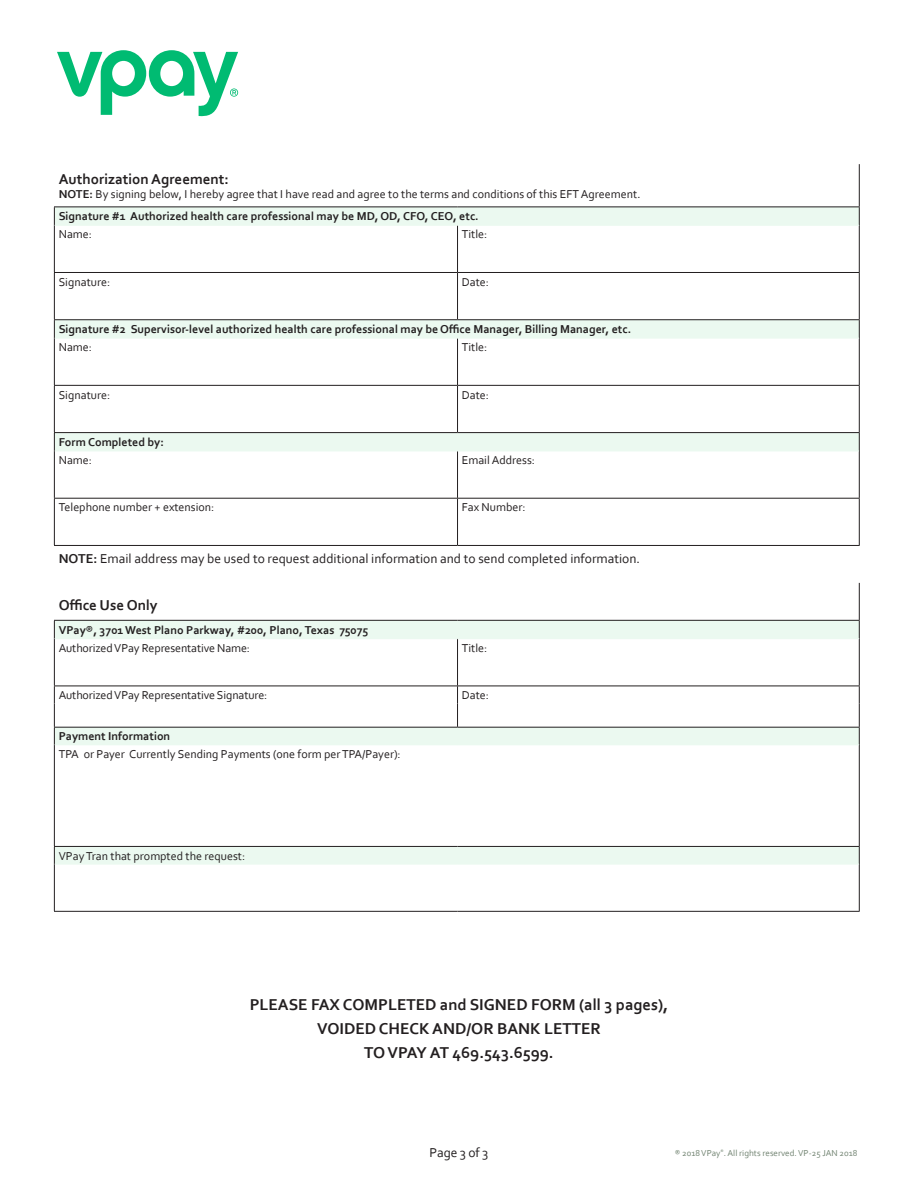
<style>
.page{position:relative;width:918px;height:1188px;background:#fff}
.page>*{position:absolute;margin:0;border:0;box-sizing:border-box;transform-origin:0 0}
.Body_copy{font:700 16.5px "Corbel";color:#231f20}
.Body_copy-2{font:700 15px "Corbel";color:#231f20}
.Body_copy-3{font:13.5px "Corbel";color:#231f20}
.Body_copy-4{font:12px "Corbel";color:#231f20}
.Body_copy-5{font:700 12px "Corbel";color:#231f20}
.t1{font:9px "Corbel";color:#728472}
.s1{font-weight:700}
</style>
<div class="page">
<svg style="left:57px;top:50px;width:181px;height:67px"></svg>
<svg style="left:54px;top:208px;width:805px;height:656px"></svg>
<svg style="left:55px;top:339px;width:804px;height:206px"></svg>
<div style="left:54px;top:727px;width:805px;height:18px;background:#ebf9f0"></div>
<hr style="left:859px;top:164px;width:1px;height:43px;background:#231f20">
<hr style="left:54px;top:207px;width:404px;height:1px;background:#231f20">
<svg style="left:54px;top:207px;width:1px;height:18px"></svg>
<hr style="left:458px;top:207px;width:402px;height:1px;background:#231f20">
<svg style="left:859px;top:207px;width:1px;height:18px"></svg>
<hr style="left:54px;top:225px;width:1px;height:47px;background:#231f20">
<hr style="left:457px;top:225px;width:1px;height:47px;background:#231f20">
<hr style="left:859px;top:225px;width:1px;height:47px;background:#231f20">
<hr style="left:54px;top:272px;width:404px;height:1px;background:#231f20">
<hr style="left:54px;top:273px;width:1px;height:46px;background:#231f20">
<hr style="left:458px;top:272px;width:402px;height:1px;background:#231f20">
<hr style="left:457px;top:273px;width:1px;height:46px;background:#231f20">
<hr style="left:859px;top:273px;width:1px;height:46px;background:#231f20">
<hr style="left:54px;top:319px;width:404px;height:1px;background:#231f20">
<svg style="left:54px;top:320px;width:1px;height:18px"></svg>
<hr style="left:458px;top:319px;width:402px;height:1px;background:#231f20">
<svg style="left:859px;top:320px;width:1px;height:18px"></svg>
<hr style="left:54px;top:338px;width:1px;height:47px;background:#231f20">
<hr style="left:457px;top:338px;width:1px;height:47px;background:#231f20">
<hr style="left:859px;top:338px;width:1px;height:47px;background:#231f20">
<hr style="left:54px;top:385px;width:404px;height:1px;background:#231f20">
<hr style="left:54px;top:386px;width:1px;height:46px;background:#231f20">
<hr style="left:458px;top:385px;width:402px;height:1px;background:#231f20">
<hr style="left:457px;top:386px;width:1px;height:46px;background:#231f20">
<hr style="left:859px;top:386px;width:1px;height:46px;background:#231f20">
<hr style="left:54px;top:432px;width:404px;height:1px;background:#231f20">
<svg style="left:54px;top:433px;width:1px;height:18px"></svg>
<hr style="left:458px;top:432px;width:402px;height:1px;background:#231f20">
<svg style="left:859px;top:433px;width:1px;height:18px"></svg>
<hr style="left:54px;top:451px;width:1px;height:47px;background:#231f20">
<hr style="left:457px;top:451px;width:1px;height:47px;background:#231f20">
<hr style="left:859px;top:451px;width:1px;height:47px;background:#231f20">
<hr style="left:54px;top:498px;width:404px;height:1px;background:#231f20">
<hr style="left:54px;top:499px;width:1px;height:46px;background:#231f20">
<hr style="left:458px;top:498px;width:402px;height:1px;background:#231f20">
<hr style="left:457px;top:499px;width:1px;height:46px;background:#231f20">
<hr style="left:859px;top:499px;width:1px;height:46px;background:#231f20">
<hr style="left:54px;top:545px;width:404px;height:1px;background:#231f20">
<hr style="left:458px;top:545px;width:402px;height:1px;background:#231f20">
<hr style="left:859px;top:583px;width:1px;height:37px;background:#231f20">
<hr style="left:54px;top:620px;width:404px;height:1px;background:#231f20">
<svg style="left:54px;top:621px;width:1px;height:18px"></svg>
<hr style="left:458px;top:620px;width:402px;height:1px;background:#231f20">
<svg style="left:859px;top:621px;width:1px;height:18px"></svg>
<hr style="left:54px;top:639px;width:1px;height:47px;background:#231f20">
<hr style="left:457px;top:639px;width:1px;height:47px;background:#231f20">
<hr style="left:859px;top:639px;width:1px;height:47px;background:#231f20">
<hr style="left:54px;top:686px;width:404px;height:1px;background:#231f20">
<hr style="left:458px;top:686px;width:402px;height:1px;background:#231f20">
<svg style="left:457px;top:686px;width:1px;height:41px"></svg>
<hr style="left:54px;top:727px;width:404px;height:1px;background:#231f20">
<svg style="left:54px;top:686px;width:1px;height:59px"></svg>
<hr style="left:458px;top:727px;width:402px;height:1px;background:#231f20">
<svg style="left:859px;top:686px;width:1px;height:59px"></svg>
<hr style="left:54px;top:745px;width:1px;height:101px;background:#231f20">
<hr style="left:859px;top:745px;width:1px;height:101px;background:#231f20">
<hr style="left:54px;top:846px;width:404px;height:1px;background:#231f20">
<svg style="left:54px;top:847px;width:1px;height:17px"></svg>
<hr style="left:458px;top:846px;width:402px;height:1px;background:#231f20">
<svg style="left:859px;top:847px;width:1px;height:17px"></svg>
<hr style="left:54px;top:864px;width:1px;height:47px;background:#231f20">
<hr style="left:859px;top:864px;width:1px;height:47px;background:#231f20">
<hr style="left:54px;top:911px;width:404px;height:1px;background:#231f20">
<hr style="left:458px;top:911px;width:402px;height:1px;background:#231f20">
<hr style="left:55px;top:338px;width:403px;height:1px;background:#ebf9f0">
<hr style="left:458px;top:338px;width:401px;height:1px;background:#ebf9f0">
<hr style="left:55px;top:225px;width:403px;height:1px;background:#ebf9f0">
<hr style="left:458px;top:225px;width:401px;height:1px;background:#ebf9f0">
<hr style="left:55px;top:451px;width:403px;height:1px;background:#ebf9f0">
<hr style="left:458px;top:451px;width:401px;height:1px;background:#ebf9f0">
<hr style="left:55px;top:638px;width:403px;height:1px;background:#ebf9f0">
<hr style="left:458px;top:638px;width:401px;height:1px;background:#ebf9f0">
<hr style="left:55px;top:745px;width:403px;height:1px;background:#ebf9f0">
<hr style="left:458px;top:745px;width:401px;height:1px;background:#ebf9f0">
<hr style="left:55px;top:864px;width:403px;height:1px;background:#ebf9f0">
<hr style="left:458px;top:864px;width:401px;height:1px;background:#ebf9f0">
<p class="Body_copy-2" style="left:59px;top:170px;width:172px">Authorization Agreement:</p>
<p class="Body_copy-4" style="left:59px;top:187px;width:583px"><span class="s1">NOTE:</span> By signing below, I hereby agree that I have read and agree to the terms and conditions of this EFT Agreement.</p>
<p class="Body_copy-5" style="left:59px;top:209px;width:422px">Signature #1 Authorized health care professional may be MD, OD, CFO, CEO, etc.</p>
<p class="Body_copy-4" style="left:59px;top:227px;width:35px">Name:</p>
<p class="Body_copy-4" style="left:462px;top:227px;width:27px">Title:</p>
<p class="Body_copy-4" style="left:59px;top:274px;width:53px">Signature:</p>
<p class="Body_copy-4" style="left:462px;top:274px;width:29px">Date:</p>
<p class="Body_copy-5" style="left:59px;top:322px;width:574px">Signature #2 Supervisor-level authorized health care professional may be Office Manager, Billing Manager, etc.</p>
<p class="Body_copy-4" style="left:59px;top:340px;width:35px">Name:</p>
<p class="Body_copy-4" style="left:462px;top:340px;width:27px">Title:</p>
<p class="Body_copy-4" style="left:59px;top:387px;width:53px">Signature:</p>
<p class="Body_copy-4" style="left:462px;top:387px;width:29px">Date:</p>
<p class="Body_copy-5" style="left:59px;top:434px;width:107px">Form Completed by:</p>
<p class="Body_copy-4" style="left:59px;top:453px;width:35px">Name:</p>
<p class="Body_copy-4" style="left:462px;top:453px;width:75px">Email Address:</p>
<p class="Body_copy-4" style="left:59px;top:500px;width:157px">Telephone number + extension:</p>
<p class="Body_copy-4" style="left:462px;top:500px;width:65px">Fax Number:</p>
<p class="Body_copy-3" style="left:59px;top:550px;width:583px"><span class="s1">NOTE:</span> Email address may be used to request additional information and to send completed information.</p>
<p class="Body_copy-2" style="left:59px;top:596px;width:100px">Office Use Only</p>
<p class="Body_copy-5" style="left:59px;top:622px;width:311px">VPay®, 3701 West Plano Parkway, #200, Plano, Texas 75075</p>
<p class="Body_copy-4" style="left:59px;top:641px;width:193px">Authorized VPay Representative Name:</p>
<p class="Body_copy-4" style="left:462px;top:641px;width:27px">Title:</p>
<p class="Body_copy-4" style="left:59px;top:688px;width:210px">Authorized VPay Representative Signature:</p>
<p class="Body_copy-4" style="left:462px;top:688px;width:29px">Date:</p>
<p class="Body_copy-5" style="left:59px;top:729px;width:113px">Payment Information</p>
<p class="Body_copy-4" style="left:59px;top:747px;width:344px">TPA or Payer Currently Sending Payments (one form per TPA/Payer):</p>
<p class="Body_copy-4" style="left:59px;top:848px;width:188px">VPay Tran that prompted the request:</p>
<p class="Body_copy" style="left:250px;top:995px;width:420px">PLEASE FAX COMPLETED and SIGNED FORM (all 3 pages),</p>
<p class="Body_copy" style="left:317px;top:1019px;width:285px">VOIDED CHECK AND/OR BANK LETTER</p>
<p class="Body_copy" style="left:364px;top:1043px;width:191px">TO VPAY AT 469.543.6599.</p>
<p class="Body_copy-3" style="left:430px;top:1144px;width:60px">Page 3 of 3</p>
<p class="t1" style="left:675px;top:1148px;width:184px">® 2018VPay<sup>®</sup>. All rights reserved. VP-25 JAN 2018</p>
</div>
